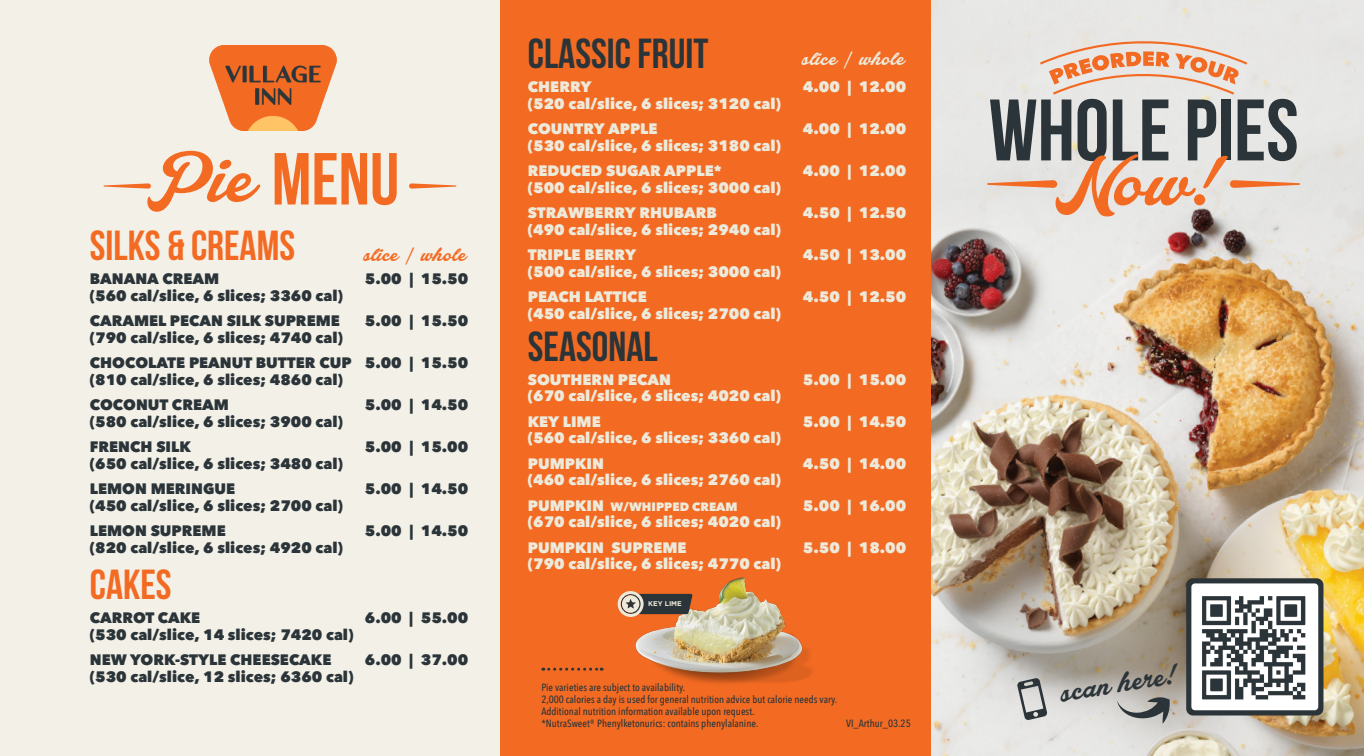
<style>
.page{position:relative;width:1364px;height:756px;background:#fff}
.page>*{position:absolute;margin:0;border:0;box-sizing:border-box;transform-origin:0 0}
.t1{font:700 87px "Bebas Neue";color:#2b3438}
.t2{font:75px "Lakesight";color:#f36b23}
.t3{font:700 73.5px "Bebas Neue";color:#f36b23}
.t4{font:700 42px "Bebas Neue";color:#2b3438}
.t5{font:700 42px "Bebas Neue";color:#f36b23}
.t6{font:30px "Lakesight";color:#2b3438}
.t7{font:21px "Lakesight";color:#f36b23}
.t8{font:21px "Lakesight";color:#edeadb}
.t9{font:800 15px/25.5px "Avenir Next LT Pro";color:#edeadb}
.t10{font:800 15px/25.5px "Avenir Next LT Pro";color:#2b3438}
.t11{font:800 12px "Avenir Next LT Pro";color:#edeadb}
.t12{font:500 10.5px/12px "Avenir Next Condensed";color:#2b3438}
.t13{font:700 6.9px "Gotham";color:#edeadb}
.s1{font-family:"Lakesight";font-weight:400;font-size:75.75px}
.s2{font-size:15px}
</style>
<div class="page">
<div style="left:0;top:0;width:500px;height:756px;background:#f3f0e8"></div>
<div style="left:500px;top:0;width:432px;height:756px;background:#f36b23"></div>
<img style="left:543px;top:577px;width:270px;height:107px">
<svg style="left:617px;top:591px;width:75px;height:26px;background:#826959"></svg>
<svg style="left:543px;top:668px;width:59px;height:3px"></svg>
<img style="left:932px;top:0;width:432px;height:756px">
<svg style="left:1186px;top:578px;width:137px;height:138px;background:#43494b"></svg>
<svg style="left:1116px;top:697px;width:53px;height:26px"></svg>
<svg style="left:1017px;top:678px;width:30px;height:42px"></svg>
<svg style="left:1040px;top:34px;width:207px;height:61px;background:#e9ccbb"></svg>
<svg style="left:986px;top:180px;width:71px;height:8px"></svg>
<svg style="left:1229px;top:180px;width:71px;height:8px"></svg>
<img style="left:209px;top:45px;width:128px;height:85px">
<svg style="left:103px;top:183px;width:48px;height:6px"></svg>
<svg style="left:409px;top:183px;width:47px;height:6px"></svg>
<img style="left:1189px;top:583px;width:128px;height:129px">
<h3 class="t4" style="left:528px;top:31px;width:182px">CLASSIC FRUIT</h3>
<p class="t9" style="left:528px;top:74px;width:65px">CHERRY</p>
<p class="t9" style="left:803px;top:74px;width:105px">4.00 | 12.00</p>
<p class="t9" style="left:528px;top:90px;width:254px">(520 cal/slice, 6 slices; 3120 cal)<br>COUNTRY APPLE</p>
<h3 class="t8" style="left:802px;top:45px;width:104px">slice | whole</h3>
<h1 class="t1" style="left:988px;top:83px;width:311px">WHOLE PIES</h1>
<p class="t9" style="left:803px;top:116px;width:105px">4.00 | 12.00</p>
<p class="t9" style="left:528px;top:132px;width:254px">(530 cal/slice, 6 slices; 3180 cal)<br>REDUCED SUGAR APPLE*</p>
<h3 class="t3" style="left:147px;top:139px;width:254px"><span class="s1">Pie</span> MENU</h3>
<h2 class="t2" style="left:1055px;top:135px;width:157px">Now!</h2>
<p class="t9" style="left:803px;top:158px;width:105px">4.00 | 12.00</p>
<p class="t9" style="left:528px;top:174px;width:254px">(500 cal/slice, 6 slices; 3000 cal)<br>STRAWBERRY RHUBARB</p>
<p class="t9" style="left:803px;top:200px;width:105px">4.50 | 12.50</p>
<p class="t9" style="left:528px;top:216px;width:254px">(490 cal/slice, 6 slices; 2940 cal)<br>TRIPLE BERRY</p>
<h3 class="t5" style="left:90px;top:223px;width:207px">SILKS &amp; CREAMS</h3>
<p class="t10" style="left:90px;top:266px;width:131px">BANANA CREAM</p>
<p class="t10" style="left:365px;top:266px;width:105px">5.00 | 15.50</p>
<p class="t10" style="left:90px;top:282px;width:254px">(560 cal/slice, 6 slices; 3360 cal)<br>CARAMEL PECAN SILK SUPREME</p>
<h3 class="t7" style="left:364px;top:241px;width:104px">slice | whole</h3>
<p class="t9" style="left:803px;top:242px;width:105px">4.50 | 13.00</p>
<p class="t9" style="left:528px;top:258px;width:254px">(500 cal/slice, 6 slices; 3000 cal)<br>PEACH LATTICE</p>
<p class="t9" style="left:803px;top:284px;width:105px">4.50 | 12.50</p>
<p class="t9" style="left:528px;top:300px;width:254px">(450 cal/slice, 6 slices; 2700 cal)</p>
<h3 class="t4" style="left:528px;top:323px;width:131px">SEASONAL</h3>
<p class="t9" style="left:528px;top:367px;width:145px">SOUTHERN PECAN</p>
<p class="t9" style="left:803px;top:367px;width:105px">5.00 | 15.00</p>
<p class="t9" style="left:528px;top:383px;width:254px">(670 cal/slice, 6 slices; 4020 cal)<br>KEY LIME</p>
<p class="t10" style="left:365px;top:308px;width:105px">5.00 | 15.50</p>
<p class="t10" style="left:90px;top:324px;width:380px">(790 cal/slice, 6 slices; 4740 cal)<br>CHOCOLATE PEANUT BUTTER CUP 5.00 | 15.50</p>
<p class="t10" style="left:90px;top:366px;width:254px">(810 cal/slice, 6 slices; 4860 cal)<br>COCONUT CREAM</p>
<p class="t10" style="left:365px;top:392px;width:105px">5.00 | 14.50</p>
<p class="t10" style="left:90px;top:408px;width:254px">(580 cal/slice, 6 slices; 3900 cal)<br>FRENCH SILK</p>
<p class="t9" style="left:803px;top:409px;width:105px">5.00 | 14.50</p>
<p class="t9" style="left:528px;top:425px;width:254px">(560 cal/slice, 6 slices; 3360 cal)<br>PUMPKIN</p>
<p class="t10" style="left:365px;top:434px;width:105px">5.00 | 15.00</p>
<p class="t10" style="left:90px;top:450px;width:254px">(650 cal/slice, 6 slices; 3480 cal)<br>LEMON MERINGUE</p>
<p class="t9" style="left:803px;top:451px;width:105px">4.50 | 14.00</p>
<p class="t9" style="left:528px;top:467px;width:254px">(460 cal/slice, 6 slices; 2760 cal)</p>
<p class="t11" style="left:528px;top:499px;width:211px"><span class="s2">PUMPKIN</span> W/WHIPPED CREAM</p>
<p class="t9" style="left:803px;top:493px;width:105px">5.00 | 16.00</p>
<p class="t9" style="left:528px;top:509px;width:254px">(670 cal/slice, 6 slices; 4020 cal)<br>PUMPKIN SUPREME</p>
<p class="t10" style="left:365px;top:476px;width:105px">5.00 | 14.50</p>
<p class="t10" style="left:90px;top:492px;width:254px">(450 cal/slice, 6 slices; 2700 cal)<br>LEMON SUPREME</p>
<p class="t10" style="left:365px;top:518px;width:105px">5.00 | 14.50</p>
<p class="t10" style="left:90px;top:534px;width:254px">(820 cal/slice, 6 slices; 4920 cal)</p>
<h3 class="t5" style="left:90px;top:562px;width:83px">CAKES</h3>
<p class="t10" style="left:90px;top:605px;width:112px">CARROT CAKE</p>
<p class="t10" style="left:365px;top:605px;width:105px">6.00 | 55.00</p>
<p class="t10" style="left:90px;top:622px;width:265px">(530 cal/slice, 14 slices; 7420 cal)<br>NEW YORK-STYLE CHEESECAKE</p>
<p class="t9" style="left:803px;top:535px;width:105px">5.50 | 18.00</p>
<p class="t9" style="left:528px;top:551px;width:254px">(790 cal/slice, 6 slices; 4770 cal)</p>
<p class="t13" style="left:648px;top:599px;width:35px">KEY LIME</p>
<p class="t10" style="left:365px;top:647px;width:105px">6.00 | 37.00</p>
<h3 class="t6" style="left:1058px;top:674px;width:115px;rotate:-9deg">scan here!</h3>
<p class="t10" style="left:90px;top:664px;width:265px">(530 cal/slice, 12 slices; 6360 cal)</p>
<p class="t12" style="left:541px;top:681px;width:297px">Pie varieties are subject to availability.<br>2,000 calories a day is used for general nutrition advice but calorie needs vary.<br>Additional nutrition information available upon request.<br>*NutraSweet® Phenylketonurics: contains phenylalanine.</p>
<p class="t12" style="left:846px;top:717px;width:66px">VI_Arthur_03.25</p>
</div>
